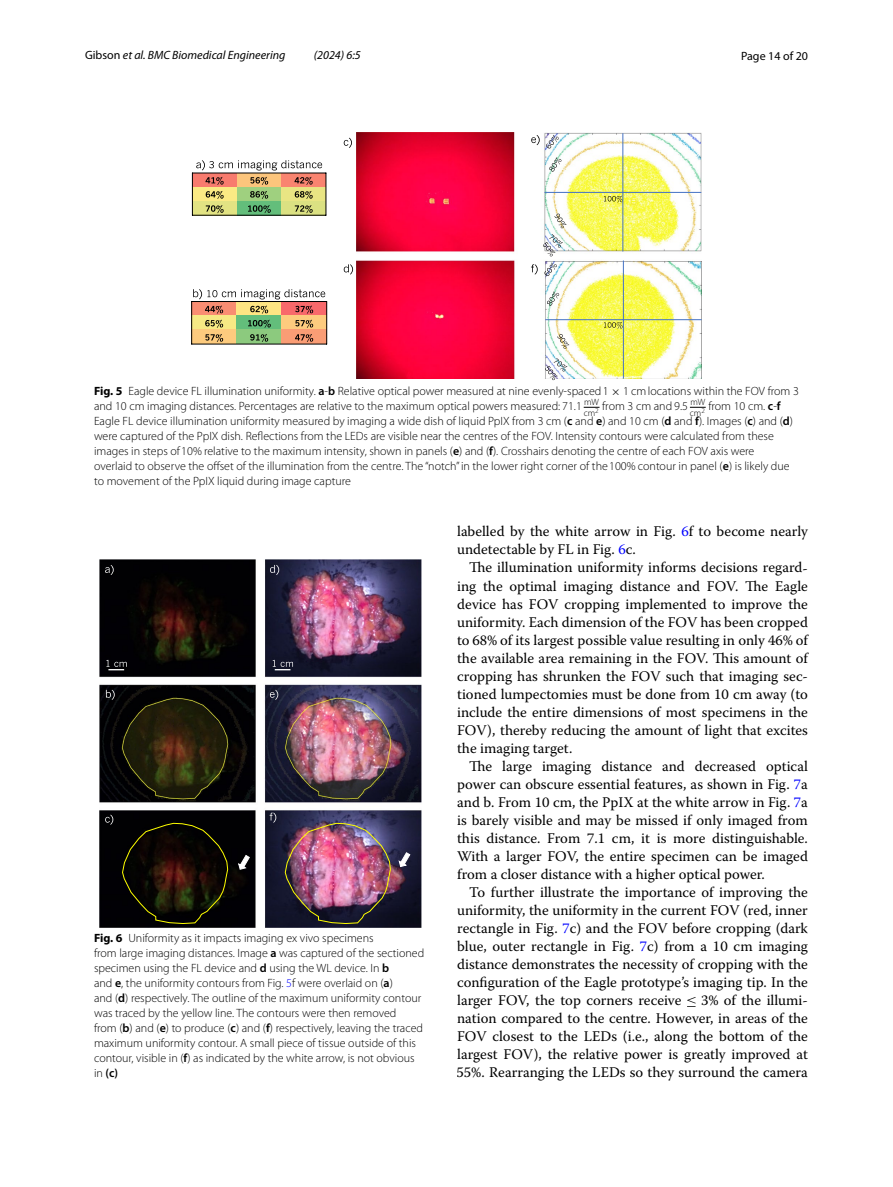
<style>
.page{position:relative;width:893px;height:1187px;background:#fff}
.page>*{position:absolute;margin:0;border:0;box-sizing:border-box;transform-origin:0 0}
.t1{font:14.7px/18px "Warnock Pro Regular 3";color:#000;text-align:justify}
.t2{font:300 12px/15px "Myriad Pro";color:#000}
.t3{font:italic 12px "Myriad Pro";color:#000}
.t4{font:12px "Myriad Pro";color:#000}
.s1{font-style:normal}
.s2{font-weight:700}
.s3{font-weight:600}
.s4{font-family:"Myriad Pro Light 7";font-weight:400}
.s5{font-family:"MTSYN53";font-weight:400}
.s6{font-family:"Myriad Pro Light 8";font-weight:400}
.s7{font-family:"Myriad Pro Light 9";font-weight:400}
.s8{font-family:"Myriad Pro Light 10";font-weight:400}
.s9{font-family:"Myriad Pro Light 11";font-weight:400}
.s10{color:#00f}
.s11{font-family:"Warnock Pro Regular 80"}
.s12{font-family:"Warnock Pro Regular 81"}
.s13{font-family:"MTSYN54"}
.s14{font-family:"Warnock Pro Regular 82"}
.s15{font-family:"Warnock Pro Regular 83"}
</style>
<div class="page">
<img style="left:357px;top:133px;width:345px;height:246px">
<svg style="left:544px;top:262px;width:13px;height:14px"></svg>
<svg style="left:545px;top:358px;width:22px;height:22px"></svg>
<svg style="left:547px;top:291px;width:12px;height:15px"></svg>
<svg style="left:557px;top:334px;width:12px;height:14px"></svg>
<svg style="left:604px;top:322px;width:19px;height:7px"></svg>
<svg style="left:546px;top:135px;width:13px;height:13px"></svg>
<svg style="left:543px;top:234px;width:20px;height:22px"></svg>
<svg style="left:549px;top:157px;width:12px;height:15px"></svg>
<svg style="left:555px;top:213px;width:12px;height:15px"></svg>
<svg style="left:604px;top:196px;width:19px;height:6px"></svg>
<hr style="left:623px;top:133px;width:1px;height:118px;background:#4472c4">
<hr style="left:544px;top:192px;width:157px;height:1px;background:#4472c4">
<hr style="left:623px;top:260px;width:1px;height:119px;background:#4472c4">
<hr style="left:545px;top:319px;width:157px;height:1px;background:#4472c4">
<svg style="left:344px;top:138px;width:8px;height:10px"></svg>
<svg style="left:344px;top:264px;width:9px;height:10px"></svg>
<svg style="left:531px;top:264px;width:7px;height:10px"></svg>
<svg style="left:531px;top:135px;width:9px;height:10px"></svg>
<div style="left:192px;top:173px;width:45px;height:14px;background:#f87b6e"></div>
<div style="left:237px;top:173px;width:44px;height:14px;background:#fcc57c"></div>
<div style="left:281px;top:173px;width:45px;height:14px;background:#f98470"></div>
<div style="left:192px;top:187px;width:45px;height:14px;background:#fbea84"></div>
<div style="left:237px;top:187px;width:44px;height:14px;background:#9fd07f"></div>
<div style="left:281px;top:187px;width:45px;height:14px;background:#e9e583"></div>
<div style="left:192px;top:201px;width:45px;height:14px;background:#e2e383"></div>
<div style="left:237px;top:201px;width:44px;height:14px;background:#63be7b"></div>
<div style="left:281px;top:201px;width:45px;height:14px;background:#dbe182"></div>
<hr style="left:192px;top:173px;width:1px;height:42px;background:#000">
<hr style="left:326px;top:173px;width:1px;height:42px;background:#000">
<hr style="left:192px;top:173px;width:134px;height:1px;background:#000">
<hr style="left:192px;top:215px;width:134px;height:1px;background:#000">
<svg style="left:205px;top:177px;width:19px;height:8px"></svg>
<svg style="left:250px;top:177px;width:18px;height:8px"></svg>
<svg style="left:295px;top:177px;width:18px;height:8px"></svg>
<svg style="left:206px;top:191px;width:18px;height:8px"></svg>
<svg style="left:250px;top:191px;width:18px;height:8px"></svg>
<svg style="left:295px;top:191px;width:18px;height:8px"></svg>
<svg style="left:206px;top:205px;width:18px;height:8px"></svg>
<svg style="left:248px;top:205px;width:23px;height:8px"></svg>
<svg style="left:295px;top:205px;width:18px;height:8px"></svg>
<div style="left:192px;top:301px;width:45px;height:15px;background:#f98d72"></div>
<div style="left:237px;top:301px;width:45px;height:15px;background:#fee583"></div>
<div style="left:282px;top:301px;width:45px;height:15px;background:#f8696b"></div>
<div style="left:192px;top:316px;width:45px;height:14px;background:#f6e984"></div>
<div style="left:237px;top:316px;width:45px;height:14px;background:#63be7b"></div>
<div style="left:282px;top:316px;width:45px;height:14px;background:#fdcb7e"></div>
<div style="left:192px;top:330px;width:45px;height:14px;background:#fdcb7e"></div>
<div style="left:237px;top:330px;width:45px;height:14px;background:#8cca7e"></div>
<div style="left:282px;top:330px;width:45px;height:14px;background:#fa9d75"></div>
<hr style="left:191px;top:301px;width:1px;height:43px;background:#000">
<hr style="left:326px;top:301px;width:1px;height:43px;background:#000">
<hr style="left:191px;top:301px;width:136px;height:1px;background:#000">
<hr style="left:191px;top:344px;width:136px;height:1px;background:#000">
<svg style="left:205px;top:305px;width:18px;height:8px"></svg>
<svg style="left:250px;top:305px;width:18px;height:8px"></svg>
<svg style="left:295px;top:305px;width:18px;height:8px"></svg>
<svg style="left:205px;top:320px;width:18px;height:8px"></svg>
<svg style="left:248px;top:320px;width:23px;height:8px"></svg>
<svg style="left:295px;top:320px;width:18px;height:8px"></svg>
<svg style="left:205px;top:334px;width:18px;height:8px"></svg>
<svg style="left:250px;top:334px;width:18px;height:8px"></svg>
<svg style="left:295px;top:334px;width:18px;height:8px"></svg>
<svg style="left:196px;top:160px;width:126px;height:10px"></svg>
<svg style="left:193px;top:289px;width:132px;height:10px"></svg>
<svg style="left:584px;top:407px;width:15px;height:1px"></svg>
<svg style="left:690px;top:407px;width:16px;height:1px"></svg>
<img style="left:99px;top:560px;width:322px;height:367px">
<svg style="left:122px;top:822px;width:106px;height:102px"></svg>
<svg style="left:238px;top:854px;width:12px;height:15px"></svg>
<img style="left:285px;top:822px;width:106px;height:102px">
<svg style="left:398px;top:851px;width:13px;height:16px"></svg>
<svg style="left:105px;top:565px;width:9px;height:10px"></svg>
<svg style="left:105px;top:814px;width:8px;height:10px"></svg>
<svg style="left:106px;top:689px;width:9px;height:11px"></svg>
<svg style="left:270px;top:812px;width:6px;height:10px"></svg>
<svg style="left:270px;top:689px;width:8px;height:11px"></svg>
<svg style="left:270px;top:565px;width:9px;height:10px"></svg>
<svg style="left:106px;top:660px;width:21px;height:10px"></svg>
<svg style="left:273px;top:660px;width:20px;height:10px"></svg>
<p class="t3" style="left:85px;top:48px;width:202px"><span class="s1">Gibson</span> et al. BMC Biomedical Engineering</p>
<p class="t3" style="left:314px;top:48px;width:48px">(2024) 6:5</p>
<p class="t4" style="left:741px;top:48px;width:68px">Page 14 of 20</p>
<p class="t2" style="left:94px;top:384px;width:706px"><span class="s2">Fig. 5</span> Eagle device FL illumination uniformity. <span class="s3">a</span>-<span class="s3">b</span> Relative optical power measured at nine evenly-spaced <span class="s4">1</span> <span class="s5">×</span> <span class="s4">1 cm</span> locations within the FOV from 3 and 10 cm imaging distances. Percentages are relative to the maximum optical powers measured: <span class="s6">71.1</span> <sup>mW</sup></p>
<p class="t2" style="left:584px;top:399px;width:123px"><sub>cm</sub><sub>2</sub> from 3 cm and <span class="s7">9.5</span> <sup>mW</sup></p>
<p class="t2" style="left:94px;top:399px;width:701px;text-indent:596px"><sub>cm</sub><sub>2</sub> from 10 cm. <span class="s3">c</span>-<span class="s3">f </span>Eagle FL device illumination uniformity measured by imaging a wide dish of liquid PpIX from 3 cm (<span class="s3">c</span> and <span class="s3">e</span>) and 10 cm (<span class="s3">d</span> and <span class="s3">f</span>). Images (<span class="s3">c</span>) and (<span class="s3">d</span>) were captured of the PpIX dish. Reflections from the LEDs are visible near the centres of the FOV. Intensity contours were calculated from these images in steps of<span class="s8">10%</span> relative to the maximum intensity, shown in panels (<span class="s3">e</span>) and (<span class="s3">f</span>). Crosshairs denoting the centre of each FOV axis were overlaid to observe the offset of the illumination from the centre. The “notch” in the lower right corner of the<span class="s9">100%</span> contour in panel (<span class="s3">e</span>) is likely due to movement of the PpIX liquid during image capture</p>
<p class="t2" style="left:94px;top:931px;width:332px"><span class="s2">Fig. 6</span> Uniformity as it impacts imaging ex vivo specimens<br>from large imaging distances. Image <span class="s3">a</span> was captured of the sectioned specimen using the FL device and <span class="s3">d</span> using the WL device. In <span class="s3">b<br></span>and <span class="s3">e</span>, the uniformity contours from Fig. <span class="s10">5</span>f were overlaid on (<span class="s3">a</span>)<br>and (<span class="s3">d</span>) respectively. The outline of the maximum uniformity contour was traced by the yellow line. The contours were then removed<br>from (<span class="s3">b</span>) and (<span class="s3">e</span>) to produce (<span class="s3">c</span>) and (<span class="s3">f</span>) respectively, leaving the traced maximum uniformity contour. A small piece of tissue outside of this contour, visible in (<span class="s3">f</span>) as indicated by the white arrow, is not obvious in <span class="s3">(c)</span></p>
<p class="t1" style="left:457px;top:522px;width:352px">labelled by the white arrow in Fig. <span class="s10">6</span>f to become nearly undetectable by FL in Fig. <span class="s10">6</span>c.</p>
<p class="t1" style="left:457px;top:558px;width:352px;text-indent:12px">The illumination uniformity informs decisions regard&shy;ing the optimal imaging distance and FOV. The Eagle device has FOV cropping implemented to improve the uniformity. Each dimension of the FOV has been cropped to <span class="s11">68%</span> of its largest possible value resulting in only <span class="s12">46%</span> of the available area remaining in the FOV. This amount of cropping has shrunken the FOV such that imaging sec&shy;tioned lumpectomies must be done from 10 cm away (to include the entire dimensions of most specimens in the FOV), thereby reducing the amount of light that excites the imaging target.</p>
<p class="t1" style="left:457px;top:756px;width:352px;text-indent:12px">The large imaging distance and decreased optical power can obscure essential features, as shown in Fig. <span class="s10">7</span>a and b. From 10 cm, the PpIX at the white arrow in Fig. <span class="s10">7</span>a is barely visible and may be missed if only imaged from this distance. From 7.1 cm, it is more distinguishable.<br>With a larger FOV, the entire specimen can be imaged from a closer distance with a higher optical power.</p>
<p class="t1" style="left:456px;top:882px;width:353px;text-indent:13px">To further illustrate the importance of improving the uniformity, the uniformity in the current FOV (red, inner rectangle in Fig. <span class="s10">7</span>c) and the FOV before cropping (dark blue, outer rectangle in Fig. <span class="s10">7</span>c) from a 10 cm imaging distance demonstrates the necessity of cropping with the configuration of the Eagle prototype’s imaging tip. In the larger FOV, the top corners receive <span class="s13">≤</span> <span class="s14">3%</span> of the illumi&shy;nation compared to the centre. However, in areas of the FOV closest to the LEDs (i.e., along the bottom of the largest FOV), the relative power is greatly improved at <span class="s15">55%</span>. Rearranging the LEDs so they surround the camera</p>
</div>
